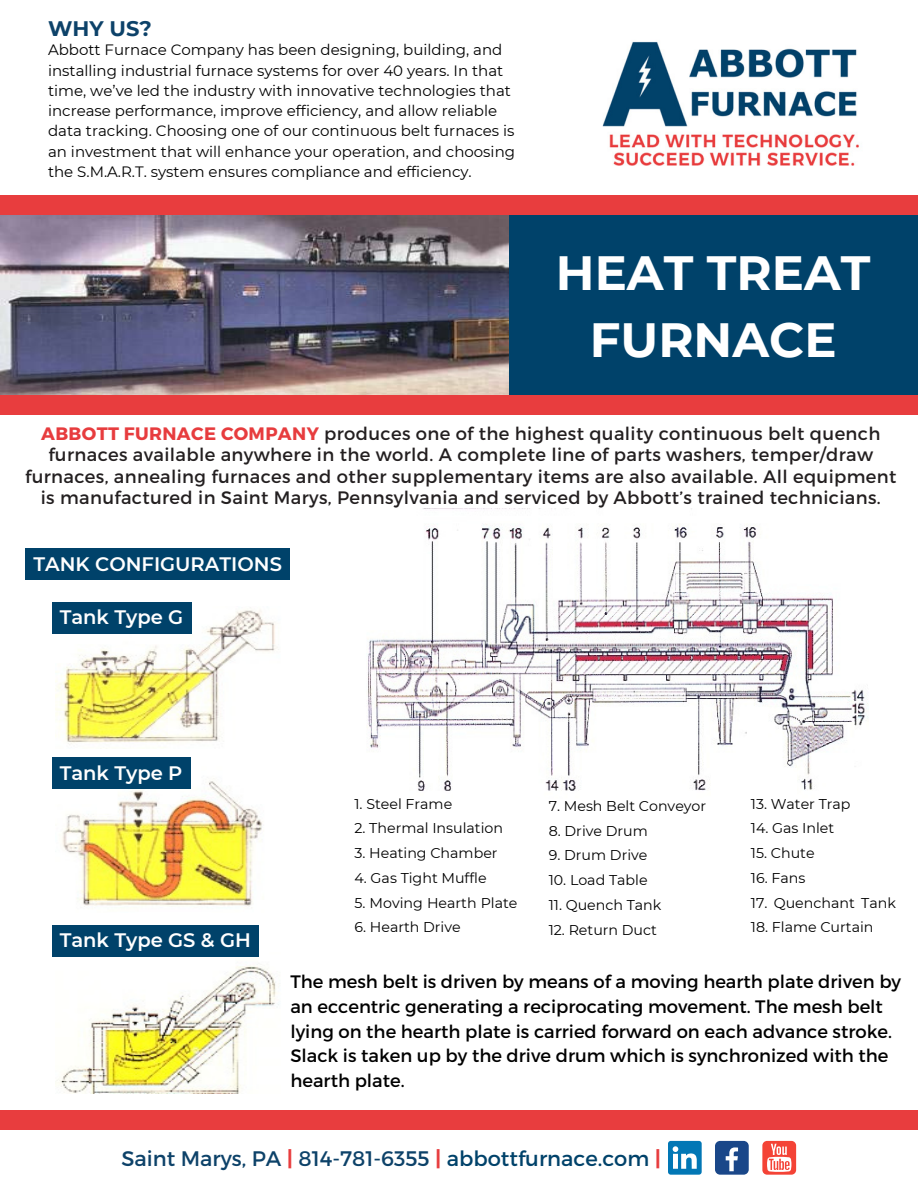
<style>
.page{position:relative;width:918px;height:1188px;background:#fff}
.page>*{position:absolute;margin:0;border:0;box-sizing:border-box;transform-origin:0 0}
.t1{font:700 48px/66.3px "Montserrat";color:#fff;text-align:center}
.t2{font:21px "Montserrat";color:#0d4269}
.t3{font:700 21px "Montserrat";color:#0d4269}
.t4{font:600 19.5px "Montserrat";color:#fff}
.t5{font:18px/21.3px "Montserrat";letter-spacing:.02em;color:#231f20;text-align:center}
.t6{font:18px/24.8px "Montserrat";color:#000}
.t7{font:15px/20.2px "Montserrat";color:#000}
.t8{font:14.25px "Montserrat";color:#000}
.s1{font-weight:700;color:#e73c3e}
.s2{font-weight:700;color:#e83d3e}
.s3{color:#00426a}
</style>
<div class="page">
<div style="left:0;top:205px;width:918px;height:200px;background:#00426a"></div>
<img style="left:602px;top:41px;width:257px;height:125px">
<img style="left:0;top:215px;width:508px;height:180px">
<div style="left:0;top:195px;width:918px;height:20px;background:#e83d3e"></div>
<div style="left:762px;top:1141px;width:34px;height:34px;background:#f44336;border-radius:5px"></div>
<svg style="left:767px;top:1144px;width:24px;height:28px"></svg>
<div style="left:715px;top:1141px;width:34px;height:34px;background:#1a4789;border-radius:5px"></div>
<svg style="left:726px;top:1147px;width:12px;height:24px"></svg>
<svg style="left:668px;top:1141px;width:34px;height:34px"></svg>
<div style="left:0;top:1110px;width:918px;height:20px;background:#e83d3e"></div>
<div style="left:0;top:395px;width:918px;height:20px;background:#e83d3e"></div>
<img style="left:367px;top:508px;width:501px;height:283px">
<img style="left:55px;top:956px;width:224px;height:138px">
<div style="left:26px;top:549px;width:264px;height:31px;background:#00426a"></div>
<img style="left:56px;top:607px;width:222px;height:137px">
<div style="left:52px;top:602px;width:139px;height:32px;background:#00426a"></div>
<img style="left:62px;top:767px;width:200px;height:140px">
<div style="left:52px;top:758px;width:138px;height:31px;background:#00426a"></div>
<div style="left:52px;top:925px;width:207px;height:31px;background:#00426a"></div>
<p class="t3" style="left:48px;top:15px;width:105px">WHY US?</p>
<p class="t7" style="left:48px;top:40px;width:469px">Abbott Furnace Company has been designing, building, and installing industrial furnace systems for over 40 years. In that time, we’ve led the industry with innovative technologies that increase performance, improve efficiency, and allow reliable data tracking. Choosing one of our continuous belt furnaces is an investment that will enhance your operation, and choosing the S.M.A.R.T. system ensures compliance and efficiency.</p>
<p class="t1" style="left:556px;top:240px;width:316px">HEAT TREAT<br>FURNACE</p>
<p class="t5" style="left:25px;top:422px;width:873px"><span class="s1">ABBOTT FURNACE COMPANY</span> produces one of the highest quality continuous belt quench furnaces available anywhere in the world. A complete line of parts washers, temper/draw furnaces, annealing furnaces and other supplementary items are also available. All equipment is manufactured in Saint Marys, Pennsylvania and serviced by Abbott’s trained technicians.</p>
<p class="t4" style="left:33px;top:552px;width:250px">TANK CONFIGURATIONS</p>
<p class="t4" style="left:60px;top:605px;width:125px">Tank Type G</p>
<p class="t4" style="left:60px;top:761px;width:124px">Tank Type P</p>
<p class="t4" style="left:60px;top:928px;width:193px">Tank Type GS &amp; GH</p>
<p class="t8" style="left:355px;top:795px;width:99px">1. Steel Frame</p>
<p class="t8" style="left:355px;top:820px;width:150px">2. Thermal Insulation</p>
<p class="t8" style="left:355px;top:844px;width:145px">3. Heating Chamber</p>
<p class="t8" style="left:355px;top:869px;width:134px">4. Gas Tight Muffle</p>
<p class="t8" style="left:355px;top:894px;width:164px">5. Moving Hearth Plate</p>
<p class="t8" style="left:355px;top:919px;width:108px">6. Hearth Drive</p>
<p class="t8" style="left:549px;top:797px;width:159px">7. Mesh Belt Conveyor</p>
<p class="t8" style="left:549px;top:822px;width:101px">8. Drive Drum</p>
<p class="t8" style="left:549px;top:847px;width:100px">9. Drum Drive</p>
<p class="t8" style="left:549px;top:871px;width:100px">10. Load Table</p>
<p class="t8" style="left:549px;top:896px;width:114px">11. Quench Tank</p>
<p class="t8" style="left:549px;top:921px;width:110px">12. Return Duct</p>
<p class="t8" style="left:751px;top:795px;width:101px">13. Water Trap</p>
<p class="t8" style="left:751px;top:820px;width:85px">14. Gas Inlet</p>
<p class="t8" style="left:751px;top:844px;width:65px">15. Chute</p>
<p class="t8" style="left:751px;top:869px;width:56px">16. Fans</p>
<p class="t8" style="left:751px;top:894px;width:146px">17. Quenchant Tank</p>
<p class="t8" style="left:751px;top:919px;width:124px">18. Flame Curtain</p>
<p class="t6" style="left:290px;top:968px;width:612px">The mesh belt is driven by means of a moving hearth plate driven by an eccentric generating a reciprocating movement. The mesh belt lying on the hearth plate is carried forward on each advance stroke.<br>Slack is taken up by the drive drum which is synchronized with the hearth plate.</p>
<p class="t2" style="left:121px;top:1145px;width:541px">Saint Marys, PA <span class="s2">|</span> 814-781-6355 <span class="s1">|</span> <span class="s3">abbottfurnace.com</span> <span class="s1">|</span></p>
</div>
